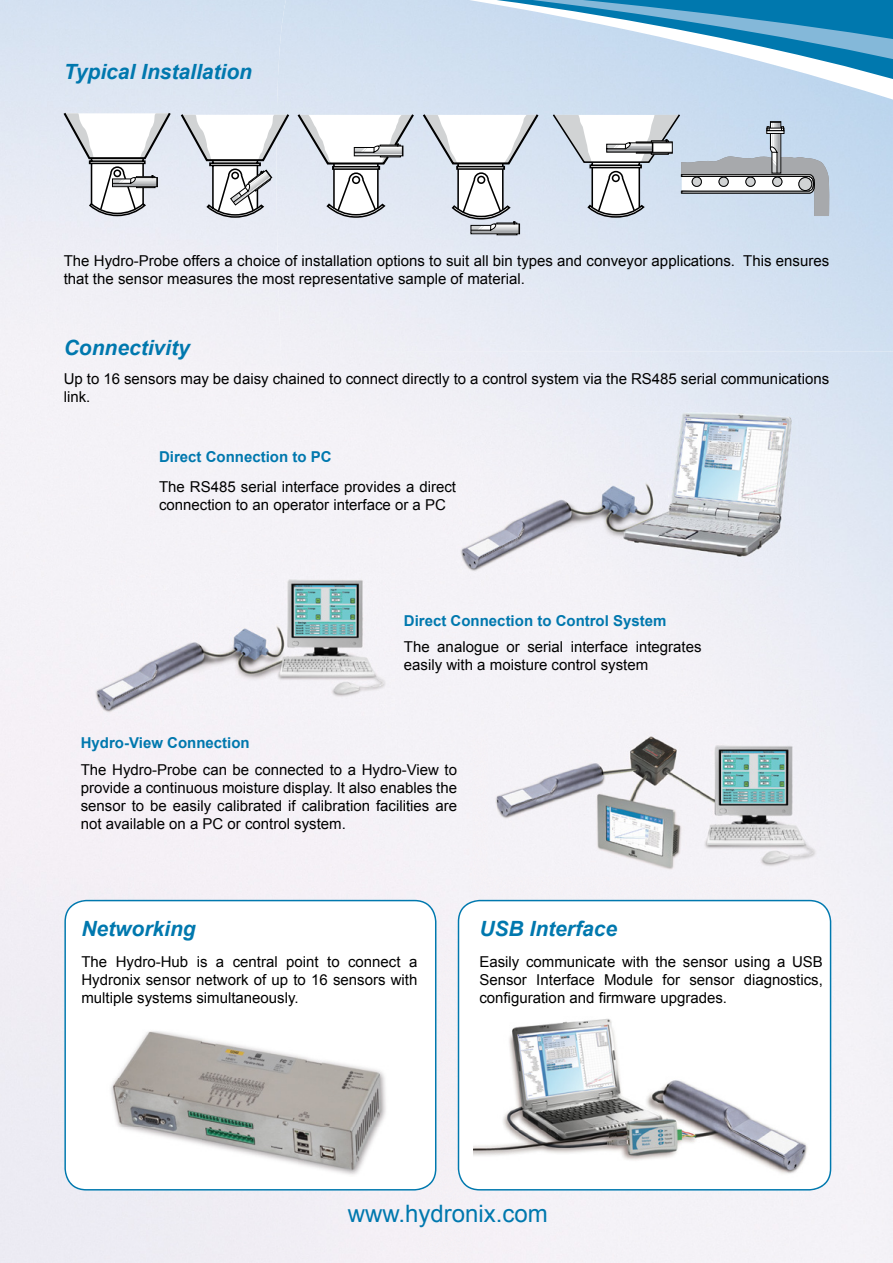
<style>
.page{position:relative;width:893px;height:1263px;background:#fff}
.page>*{position:absolute;margin:0;border:0;box-sizing:border-box;transform-origin:0 0}
.t1{font:24px "Arial";color:#0078ae}
.t2{font:italic 700 21px "Arial";color:#0078ae}
.t3{font:15px/18px "Arial";color:#000}
.t4{font:700 15px "Arial";color:#0078ae}
</style>
<div class="page">
<svg style="left:633px;top:0;width:260px;height:55px;background:#3692bf"></svg>
<div style="left:420px;top:947px;width:53px;height:316px;background:#f4f0f5"></div>
<img style="left:268px;top:0;width:365px;height:351px">
<img style="left:632px;top:31px;width:105px;height:320px">
<img style="left:736px;top:55px;width:157px;height:296px">
<svg style="left:458px;top:900px;width:373px;height:290px"></svg>
<img style="left:474px;top:993px;width:340px;height:185px">
<svg style="left:64px;top:900px;width:372px;height:290px"></svg>
<img style="left:107px;top:1030px;width:287px;height:146px">
<img style="left:489px;top:691px;width:340px;height:186px">
<img style="left:91px;top:573px;width:303px;height:142px">
<img style="left:457px;top:407px;width:340px;height:167px">
<svg style="left:64px;top:113px;width:109px;height:104px"></svg>
<div style="left:496px;top:233px;width:21px;height:2px;border:1px solid #000"></div>
<svg style="left:179px;top:113px;width:361px;height:121px"></svg>
<svg style="left:551px;top:113px;width:278px;height:105px"></svg>
<div style="left:766px;top:130px;width:18px;height:4px;border:1px solid #000"></div>
<h2 class="t2" style="left:64px;top:58px;width:190px">Typical Installation</h2>
<p class="t3" style="left:64px;top:252px;width:767px">The Hydro-Probe offers a choice of installation options to suit all bin types and conveyor applications. This ensures that the sensor measures the most representative sample of material.</p>
<h2 class="t2" style="left:64px;top:334px;width:128px">Connectivity</h2>
<p class="t3" style="left:64px;top:370px;width:767px">Up to 16 sensors may be daisy chained to connect directly to a control system via the RS485 serial communications link.</p>
<p class="t4" style="left:159px;top:446px;width:174px">Direct Connection to PC</p>
<p class="t3" style="left:159px;top:478px;width:298px">The RS485 serial interface provides a direct connection to an operator interface or a PC</p>
<p class="t4" style="left:404px;top:610px;width:264px">Direct Connection to Control System</p>
<p class="t3" style="left:404px;top:638px;width:299px">The analogue or serial interface integrates easily with a moisture control system</p>
<p class="t4" style="left:81px;top:733px;width:170px">Hydro-View Connection</p>
<p class="t3" style="left:81px;top:761px;width:378px;text-align:justify">The Hydro-Probe can be connected to a Hydro-View to provide a continuous moisture display. It also enables the sensor to be easily calibrated if calibration facilities are not available on a PC or control system.</p>
<h2 class="t2" style="left:81px;top:915px;width:116px">Networking</h2>
<p class="t3" style="left:81px;top:952px;width:337px;text-align:justify">The Hydro-Hub is a central point to connect a Hydronix sensor network of up to 16 sensors with multiple systems simultaneously.</p>
<h2 class="t2" style="left:479px;top:915px;width:139px">USB Interface</h2>
<p class="t3" style="left:479px;top:952px;width:345px;text-align:justify">Easily communicate with the sensor using a USB Sensor Interface Module for sensor diagnostics, configuration and firmware upgrades.</p>
<h1 class="t1" style="left:348px;top:1198px;width:202px">www.hydronix.com</h1>
</div>
